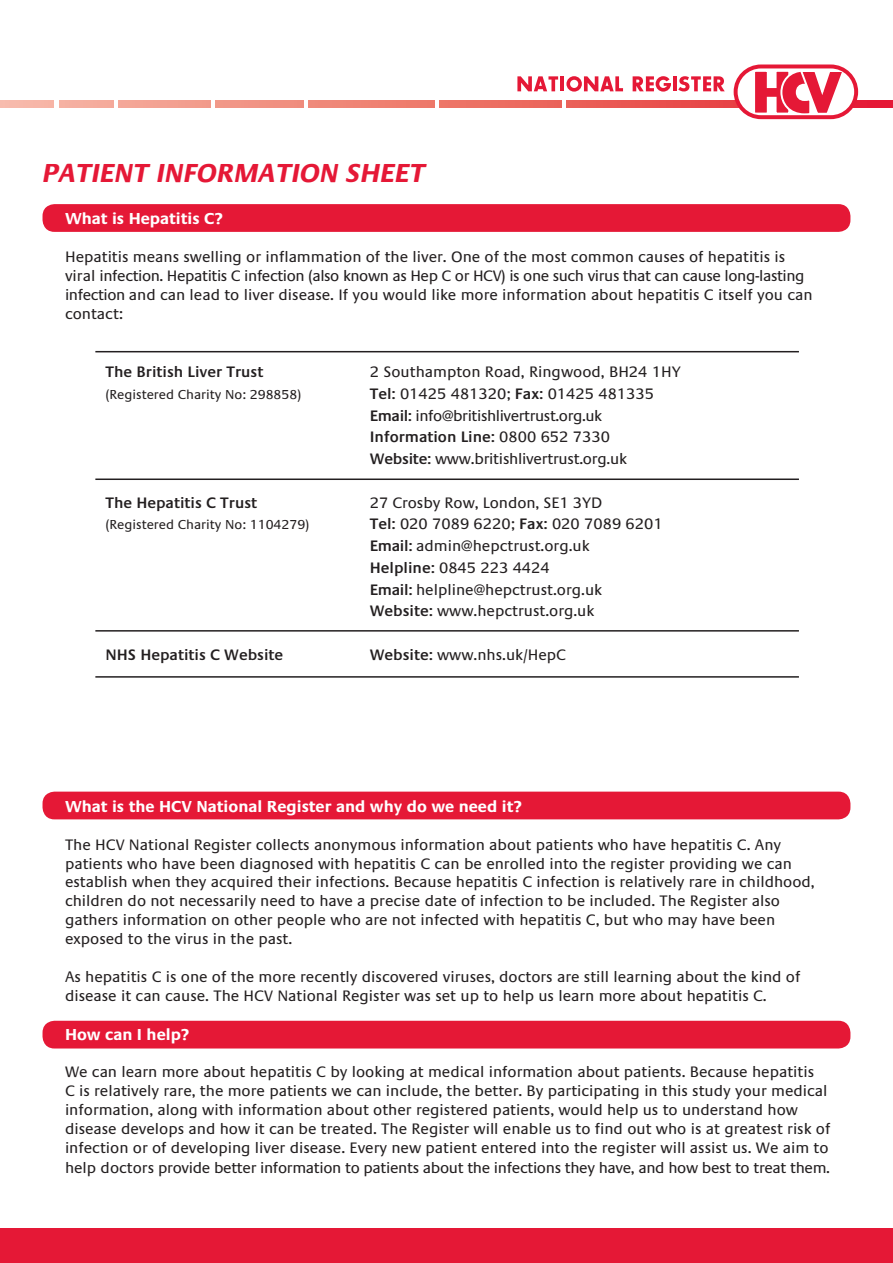
<style>
.page{position:relative;width:893px;height:1263px;background:#fff}
.page>*{position:absolute;margin:0;border:0;box-sizing:border-box;transform-origin:0 0}
.main_heading{font:italic 700 27px "Praxis";color:#e51836}
.white_headers{font:700 16.5px "Praxis";color:#fff}
.main_text{font:15.75px/18.9px "Praxis";color:#231f20}
.main_text-2{font:600 15.75px "Praxis";color:#231f20}
.main_text-3{font:15.75px "Praxis";letter-spacing:-.025em;color:#231f20}
.main_text-4{font:13.5px "Praxis";color:#231f20}
.s1{font-weight:600}
.s2{font-weight:400}
</style>
<div class="page">
<div style="left:43px;top:204px;width:807px;height:28px;background:#e51836;border-radius:12px"></div>
<div style="left:43px;top:792px;width:807px;height:27px;background:#e51836;border-radius:12px"></div>
<div style="left:43px;top:1021px;width:807px;height:27px;background:#e51836;border-radius:12px"></div>
<div style="left:0;top:100px;width:13px;height:8px;background:#f7bcae"></div>
<svg style="left:517px;top:76px;width:41px;height:15px"></svg>
<hr style="left:561px;top:76px;width:3px;height:15px;background:#e51836">
<svg style="left:566px;top:76px;width:57px;height:16px"></svg>
<svg style="left:633px;top:76px;width:38px;height:16px"></svg>
<hr style="left:673px;top:76px;width:4px;height:15px;background:#e51836">
<svg style="left:678px;top:76px;width:47px;height:15px"></svg>
<div style="left:4px;top:100px;width:50px;height:8px;background:#f7b8a9"></div>
<div style="left:59px;top:100px;width:54px;height:8px;background:#f5ae9e"></div>
<div style="left:118px;top:100px;width:92px;height:8px;background:#f3a192"></div>
<div style="left:215px;top:100px;width:88px;height:8px;background:#f09283"></div>
<div style="left:308px;top:100px;width:126px;height:8px;background:#ef8172"></div>
<div style="left:439px;top:100px;width:122px;height:8px;background:#ec6d61"></div>
<svg style="left:566px;top:100px;width:327px;height:8px;background:#e7464a"></svg>
<svg style="left:736px;top:66px;width:120px;height:51px"></svg>
<svg style="left:752px;top:70px;width:94px;height:44px"></svg>
<div style="left:734px;top:65px;width:124px;height:54px;border:4px solid #e51836;border-radius:25px"></div>
<div style="left:0;top:1229px;width:893px;height:34px;background:#e51836"></div>
<hr style="left:95px;top:351px;width:704px;height:1px;background:#231f20">
<hr style="left:95px;top:478px;width:704px;height:2px;background:#231f20">
<hr style="left:95px;top:630px;width:704px;height:2px;background:#231f20">
<hr style="left:95px;top:676px;width:704px;height:2px;background:#231f20">
<p class="main_heading" style="left:43px;top:159px;width:384px">PATIENT INFORMATION SHEET</p>
<p class="white_headers" style="left:65px;top:210px;width:159px">What is Hepatitis C?</p>
<p class="main_text" style="left:65px;top:248px;width:749px">Hepatitis means swelling or inflammation of the liver. One of the most common causes of hepatitis is viral infection. Hepatitis C infection (also known as Hep C or HCV) is one such virus that can cause long-lasting infection and can lead to liver disease. If you would like more information about hepatitis C itself you can contact:</p>
<p class="main_text-2" style="left:105px;top:363px;width:159px">The British Liver Trust</p>
<p class="main_text-4" style="left:105px;top:387px;width:198px">(Registered Charity No: 298858)</p>
<p class="main_text-2" style="left:105px;top:494px;width:153px">The Hepatitis C Trust</p>
<p class="main_text-4" style="left:105px;top:518px;width:205px">(Registered Charity No: 1104279)</p>
<p class="main_text-2" style="left:105px;top:646px;width:179px">NHS Hepatitis C Website</p>
<p class="main_text" style="left:370px;top:363px;width:313px">2 Southampton Road, Ringwood, BH24 1HY</p>
<p class="main_text" style="left:370px;top:385px;width:286px"><span class="s1">Tel:</span> 01425 481320; <span class="s1">Fax:</span> 01425 481335</p>
<p class="main_text-3" style="left:370px;top:407px;width:234px"><span class="s1">Email:</span> info@britishlivertrust.org.uk</p>
<p class="main_text-2" style="left:370px;top:428px;width:242px">Information Line: <span class="s2">0800 652 7330</span></p>
<p class="main_text" style="left:370px;top:450px;width:259px"><span class="s1">Website:</span> www.britishlivertrust.org.uk</p>
<p class="main_text" style="left:370px;top:493px;width:234px">27 Crosby Row, London, SE1 3YD</p>
<p class="main_text" style="left:370px;top:515px;width:294px"><span class="s1">Tel:</span> 020 7089 6220; <span class="s1">Fax:</span> 020 7089 6201</p>
<p class="main_text" style="left:370px;top:537px;width:221px"><span class="s1">Email:</span> admin@hepctrust.org.uk</p>
<p class="main_text" style="left:370px;top:559px;width:181px"><span class="s1">Helpline:</span> 0845 223 4424</p>
<p class="main_text" style="left:370px;top:580px;width:234px"><span class="s1">Email:</span> helpline@hepctrust.org.uk</p>
<p class="main_text" style="left:370px;top:602px;width:226px"><span class="s1">Website:</span> www.hepctrust.org.uk</p>
<p class="main_text" style="left:370px;top:646px;width:198px"><span class="s1">Website:</span> www.nhs.uk/HepC</p>
<p class="white_headers" style="left:65px;top:797px;width:458px">What is the HCV National Register and why do we need it?</p>
<p class="main_text" style="left:65px;top:835px;width:751px">The HCV National Register collects anonymous information about patients who have hepatitis C. Any patients who have been diagnosed with hepatitis C can be enrolled into the register providing we can establish when they acquired their infections. Because hepatitis C infection is relatively rare in childhood, children do not necessarily need to have a precise date of infection to be included. The Register also gathers information on other people who are not infected with hepatitis C, but who may have been exposed to the virus in the past.</p>
<p class="main_text" style="left:65px;top:968px;width:737px">As hepatitis C is one of the more recently discovered viruses, doctors are still learning about the kind of disease it can cause. The HCV National Register was set up to help us learn more about hepatitis C.</p>
<p class="white_headers" style="left:65px;top:1025px;width:126px">How can I help?</p>
<p class="main_text" style="left:65px;top:1063px;width:767px">We can learn more about hepatitis C by looking at medical information about patients. Because hepatitis<br>C is relatively rare, the more patients we can include, the better. By participating in this study your medical information, along with information about other registered patients, would help us to understand how disease develops and how it can be treated. The Register will enable us to find out who is at greatest risk of infection or of developing liver disease. Every new patient entered into the register will assist us. We aim to help doctors provide better information to patients about the infections they have, and how best to treat them.</p>
</div>
